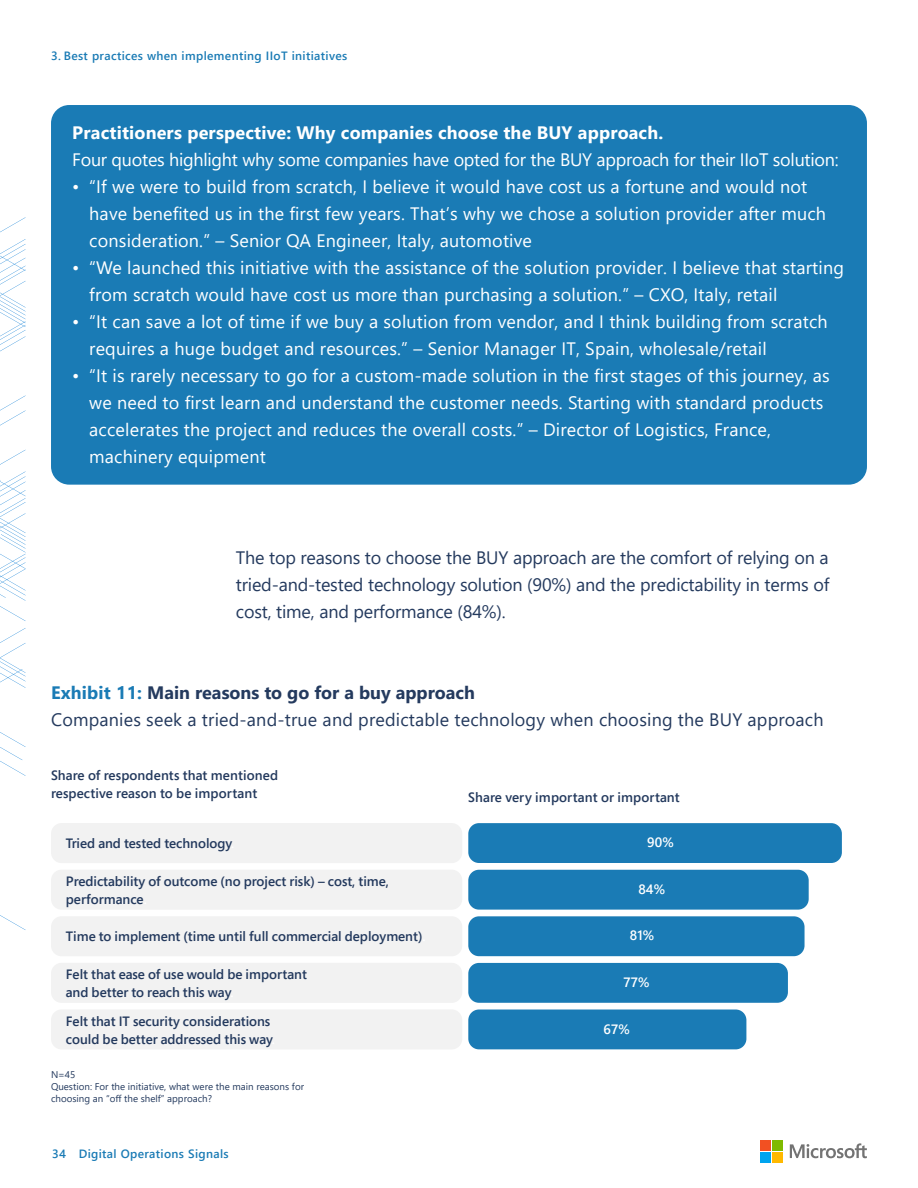
<style>
.page{position:relative;width:918px;height:1188px;background:#fff}
.page>*{position:absolute;margin:0;border:0;box-sizing:border-box;transform-origin:0 0}
.B1_copy_Bullet_Ebene{font:18px/27px "Segoe UI";letter-spacing:.01em;color:#fff}
.B1_copy_12{font:18px/27px "Segoe UI";letter-spacing:.01em;color:#243a5e;text-align:justify}
.B1_copy_12-2{font:18px/27px "Segoe UI";letter-spacing:-.015em;color:#fff}
.B1_copy_12-3{font:700 18px "Segoe UI";color:#243a5e}
.t1{font:600 13.5px/18px "Segoe Pro Display";color:#243a5e}
.t2{font:600 13.5px "Segoe Pro Display";letter-spacing:.01em;color:#fff}
.t3{font:600 12px "Segoe UI";letter-spacing:.03em;color:#1a7bb5}
.Fußnote{font:9.75px/11.7px "Segoe UI";color:#243a5e}
.s1{font-weight:700}
.s2{color:#1a7bb5}
.s3{color:#fff}
</style>
<div class="page">
<svg style="left:790px;top:1143px;width:77px;height:15px"></svg>
<div style="left:760px;top:1140px;width:11px;height:11px;background:#f25022"></div>
<div style="left:772px;top:1140px;width:11px;height:11px;background:#7fba00"></div>
<div style="left:760px;top:1152px;width:11px;height:11px;background:#00a4ef"></div>
<div style="left:772px;top:1152px;width:11px;height:11px;background:#ffb900"></div>
<svg style="left:0;top:217px;width:26px;height:713px"></svg>
<div style="left:468px;top:1010px;width:278px;height:39px;background:#1a7bb5;border-radius:11px"></div>
<div style="left:468px;top:963px;width:320px;height:40px;background:#1a7bb5;border-radius:11px"></div>
<div style="left:468px;top:916px;width:337px;height:40px;background:#1a7bb5;border-radius:11px"></div>
<div style="left:468px;top:870px;width:341px;height:40px;background:#1a7bb5;border-radius:11px"></div>
<div style="left:468px;top:823px;width:374px;height:40px;background:#1a7bb5;border-radius:11px"></div>
<div style="left:51px;top:105px;width:816px;height:380px;background:#1a7bb5;border-radius:18px"></div>
<div style="left:51px;top:823px;width:411px;height:40px;background:#f2f2f2;border-radius:11px"></div>
<div style="left:51px;top:870px;width:411px;height:40px;background:#f2f2f2;border-radius:11px"></div>
<div style="left:51px;top:916px;width:411px;height:40px;background:#f2f2f2;border-radius:11px"></div>
<div style="left:51px;top:963px;width:411px;height:40px;background:#f2f2f2;border-radius:11px"></div>
<div style="left:51px;top:1009px;width:411px;height:40px;background:#f2f2f2;border-radius:11px"></div>
<p class="t3" style="left:51px;top:44px;width:298px">3. Best practices when implementing IIoT initiatives</p>
<p class="B1_copy_12-2" style="left:72px;top:118px;width:768px"><span class="s1">Practitioners perspective: Why companies choose the BUY approach.<br></span>Four quotes highlight why some companies have opted for the BUY approach for their IIoT solution:</p>
<p class="B1_copy_Bullet_Ebene" style="left:89px;top:172px;width:738px;text-indent:-17px">• “If we were to build from scratch, I believe it would have cost us a fortune and would not have benefited us in the first few years. That’s why we chose a solution provider after much consideration.” – Senior QA Engineer, Italy, automotive</p>
<p class="B1_copy_Bullet_Ebene" style="left:89px;top:253px;width:756px;text-indent:-17px">• “We launched this initiative with the assistance of the solution provider. I believe that starting from scratch would have cost us more than purchasing a solution.” – CXO, Italy, retail</p>
<p class="B1_copy_Bullet_Ebene" style="left:89px;top:307px;width:740px;text-indent:-17px">• “It can save a lot of time if we buy a solution from vendor, and I think building from scratch requires a huge budget and resources.” – Senior Manager IT, Spain, wholesale/retail</p>
<p class="B1_copy_Bullet_Ebene" style="left:89px;top:361px;width:742px;text-indent:-17px">• “It is rarely necessary to go for a custom-made solution in the first stages of this journey, as we need to first learn and understand the customer needs. Starting with standard products accelerates the project and reduces the overall costs.” – Director of Logistics, France, machinery equipment</p>
<p class="B1_copy_12" style="left:236px;top:543px;width:595px">The top reasons to choose the BUY approach are the comfort of relying on a tried-and-tested technology solution (90%) and the predictability in terms of cost, time, and performance (84%).</p>
<p class="B1_copy_12-3" style="left:51px;top:676px;width:430px"><span class="s2">Exhibit 11:</span> Main reasons to go for a buy approach<span class="s3">.</span></p>
<p class="B1_copy_12" style="left:51px;top:705px;width:778px">Companies seek a tried-and-true and predictable technology when choosing the BUY approach<span class="s3">.</span></p>
<p class="t1" style="left:51px;top:766px;width:229px">Share of respondents that mentioned respective reason to be -important<span class="s3">.</span></p>
<p class="t1" style="left:66px;top:834px;width:170px">Tried and tested technology<span class="s3">.</span></p>
<p class="t1" style="left:66px;top:872px;width:325px">Predictability of outcome (no project risk) – cost, time, performance<span class="s3">.</span></p>
<p class="t1" style="left:66px;top:927px;width:361px">Time to implement (time until full commercial deployment)<span class="s3">.</span></p>
<p class="t1" style="left:66px;top:965px;width:243px">Felt that ease of use would be important and better to reach this way<span class="s3">.</span></p>
<p class="t1" style="left:66px;top:1011px;width:211px">Felt that IT security considerations could be better addressed this way<span class="s3">.</span></p>
<p class="Fußnote" style="left:51px;top:1068px;width:26px">N=45</p>
<p class="Fußnote" style="left:51px;top:1080px;width:255px">Question: For the initiative, what were the main reasons for choosing an “off the shelf” approach?</p>
<p class="t3" style="left:52px;top:1142px;width:178px">34 Digital Operations Signals</p>
<p class="t1" style="left:468px;top:788px;width:216px">Share very important or important<span class="s3">.</span></p>
<p class="t2" style="left:647px;top:833px;width:31px">90%<span class="s2">.</span></p>
<p class="t2" style="left:638px;top:880px;width:31px">84%<span class="s2">.</span></p>
<p class="t2" style="left:630px;top:926px;width:29px">81%<span class="s2">.</span></p>
<p class="t2" style="left:624px;top:973px;width:31px">77%<span class="s2">.</span></p>
<p class="t2" style="left:604px;top:1020px;width:31px">67%<span class="s2">.</span></p>
</div>
